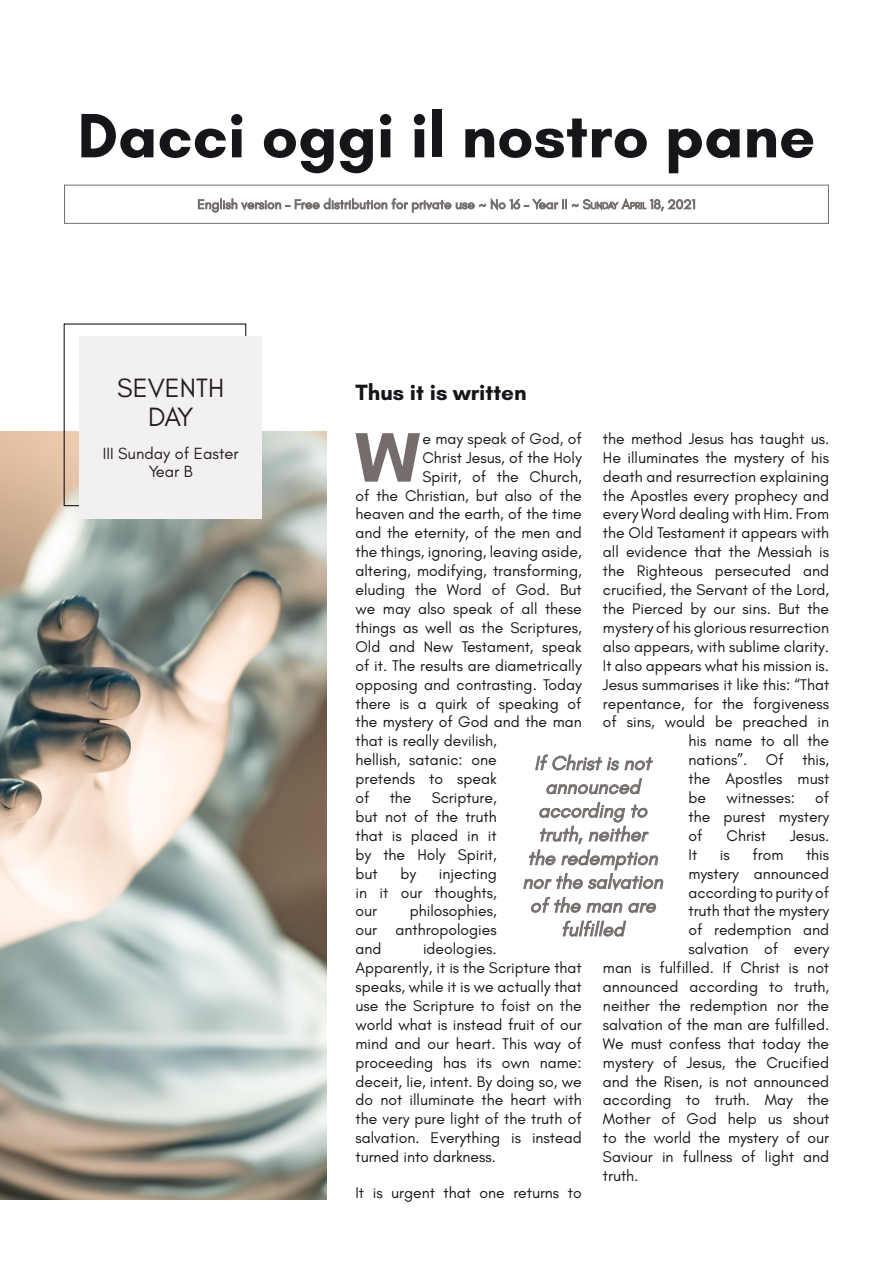
<style>
.page{position:relative;width:893px;height:1263px;background:#fff}
.page>*{position:absolute;margin:0;border:0;box-sizing:border-box;transform-origin:0 0}
.Paragrafo_con_capole{font:700 71.4px "Glacial Indifference";color:#746d6b}
.Titolo_giornale{font:700 63.75px "Glacial Indifference";color:#16151a}
.t1{font:27px/28.5px "Glacial Indifference";color:#231f20;text-align:center}
.Titolo_testo{font:700 22.5px "Glacial Indifference";color:#16151a}
.Occhiello{font:italic 19.8px/23.7px "Glacial Indifference";color:#746d6b;text-align:center}
.t2{font:16.5px/18px "Glacial Indifference";color:#231f20;text-align:center}
.Paragrafo_senza_capo{font:15.75px/18.9px "Glacial Indifference";color:#16151a;text-align:justify}
.Paragrafo_con_capole-2{font:15.75px/18.9px "Glacial Indifference";color:#16151a;text-align:justify}
</style>
<div class="page">
<div style="left:64px;top:185px;width:765px;height:39px;border:1px solid #746d6b"></div>
<svg style="left:198px;top:198px;width:497px;height:14px"></svg>
<img style="left:0;top:431px;width:326px;height:768px">
<div style="left:80px;top:336px;width:182px;height:183px;background:#f3f0f1"></div>
<svg style="left:535px;top:754px;width:118px;height:40px"></svg>
<svg style="left:523px;top:802px;width:140px;height:135px"></svg>
<p class="Titolo_giornale" style="left:78px;top:96px;width:739px">Dacci oggi il nostro pane</p>
<p class="t1" style="left:117px;top:374px;width:108px">SEVENTH<br>DAY</p>
<p class="t2" style="left:103px;top:445px;width:137px">III Sunday of Easter<br>Year B</p>
<p class="Titolo_testo" style="left:355px;top:379px;width:173px">Thus it is written</p>
<p class="Paragrafo_con_capole" style="left:355px;top:413px;width:67px">W</p>
<p class="Paragrafo_con_capole-2" style="left:422px;top:429px;width:161px">e may speak of God, of</p>
<p class="Paragrafo_senza_capo" style="left:603px;top:429px;width:228px">the method Jesus has taught us.</p>
<p class="Paragrafo_senza_capo" style="left:603px;top:448px;width:228px">He illuminates the mystery of his</p>
<p class="Paragrafo_senza_capo" style="left:603px;top:467px;width:228px">death and resurrection explaining</p>
<p class="Paragrafo_senza_capo" style="left:603px;top:486px;width:228px">the Apostles every prophecy and</p>
<p class="Paragrafo_senza_capo" style="left:603px;top:505px;width:228px">every Word dealing with Him. From</p>
<p class="Paragrafo_senza_capo" style="left:603px;top:524px;width:228px">the Old Testament it appears with</p>
<p class="Paragrafo_senza_capo" style="left:603px;top:543px;width:228px">all evidence that the Messiah is</p>
<p class="Paragrafo_senza_capo" style="left:603px;top:562px;width:228px">the Righteous persecuted and</p>
<p class="Paragrafo_senza_capo" style="left:603px;top:581px;width:228px">crucified, the Servant of the Lord,</p>
<p class="Paragrafo_senza_capo" style="left:603px;top:599px;width:228px">the Pierced by our sins. But the</p>
<p class="Paragrafo_senza_capo" style="left:603px;top:618px;width:228px">mystery of his glorious resurrection</p>
<p class="Paragrafo_senza_capo" style="left:603px;top:637px;width:228px">also appears, with sublime clarity.</p>
<p class="Paragrafo_senza_capo" style="left:603px;top:656px;width:228px">It also appears what his mission is.</p>
<p class="Paragrafo_senza_capo" style="left:603px;top:675px;width:228px">Jesus summarises it like this: “That</p>
<p class="Paragrafo_senza_capo" style="left:603px;top:694px;width:228px">repentance, for the forgiveness</p>
<p class="Paragrafo_senza_capo" style="left:603px;top:713px;width:228px">of sins, would be preached in</p>
<p class="Paragrafo_senza_capo" style="left:688px;top:732px;width:142px">his name to all the</p>
<p class="Paragrafo_senza_capo" style="left:688px;top:751px;width:142px">nations”. Of this,</p>
<p class="Paragrafo_senza_capo" style="left:688px;top:770px;width:142px">the Apostles must</p>
<p class="Paragrafo_senza_capo" style="left:688px;top:788px;width:19px">be</p>
<p class="Paragrafo_senza_capo" style="left:726px;top:788px;width:70px">witnesses:</p>
<p class="Paragrafo_con_capole-2" style="left:422px;top:448px;width:161px">Christ Jesus, of the Holy</p>
<p class="Paragrafo_con_capole-2" style="left:422px;top:467px;width:161px">Spirit, of the Church,</p>
<p class="Paragrafo_con_capole-2" style="left:355px;top:486px;width:228px">of the Christian, but also of the</p>
<p class="Paragrafo_con_capole-2" style="left:355px;top:505px;width:228px">heaven and the earth, of the time</p>
<p class="Paragrafo_con_capole-2" style="left:355px;top:524px;width:228px">and the eternity, of the men and</p>
<p class="Paragrafo_con_capole-2" style="left:355px;top:543px;width:228px">the things, ignoring, leaving aside,</p>
<p class="Paragrafo_con_capole-2" style="left:355px;top:562px;width:228px">altering, modifying, transforming,</p>
<p class="Paragrafo_con_capole-2" style="left:355px;top:581px;width:228px">eluding the Word of God. But</p>
<p class="Paragrafo_con_capole-2" style="left:355px;top:599px;width:228px">we may also speak of all these</p>
<p class="Paragrafo_con_capole-2" style="left:355px;top:618px;width:228px">things as well as the Scriptures,</p>
<p class="Paragrafo_con_capole-2" style="left:355px;top:637px;width:228px">Old and New Testament, speak</p>
<p class="Paragrafo_con_capole-2" style="left:355px;top:656px;width:228px">of it. The results are diametrically</p>
<p class="Paragrafo_con_capole-2" style="left:355px;top:675px;width:228px">opposing and contrasting. Today</p>
<p class="Paragrafo_con_capole-2" style="left:355px;top:694px;width:228px">there is a quirk of speaking of</p>
<p class="Paragrafo_con_capole-2" style="left:355px;top:713px;width:228px">the mystery of God and the man</p>
<p class="Paragrafo_con_capole-2" style="left:355px;top:732px;width:143px">that is really devilish,</p>
<p class="Paragrafo_con_capole-2" style="left:355px;top:751px;width:143px">hellish, satanic: one</p>
<p class="Paragrafo_con_capole-2" style="left:355px;top:770px;width:143px">pretends to speak</p>
<p class="Paragrafo_con_capole-2" style="left:355px;top:788px;width:16px">of</p>
<p class="Paragrafo_con_capole-2" style="left:390px;top:788px;width:23px">the</p>
<p class="Occhiello" style="left:522px;top:751px;width:142px">If Christ is not announced according to truth, neither the redemption nor the salvation of the man are fulfilled</p>
<p class="Paragrafo_senza_capo" style="left:688px;top:788px;width:142px;text-indent:127px">of the purest mystery of</p>
<p class="Paragrafo_con_capole-2" style="left:355px;top:788px;width:143px;text-indent:76px">Scripture, but not of the truth that is placed in it by the Holy Spirit, but</p>
<p class="Paragrafo_senza_capo" style="left:726px;top:826px;width:41px">Christ</p>
<p class="Paragrafo_senza_capo" style="left:790px;top:826px;width:41px">Jesus.</p>
<p class="Paragrafo_senza_capo" style="left:688px;top:845px;width:10px">It</p>
<p class="Paragrafo_senza_capo" style="left:720px;top:845px;width:11px">is</p>
<p class="Paragrafo_senza_capo" style="left:752px;top:845px;width:32px">from</p>
<p class="Paragrafo_senza_capo" style="left:806px;top:845px;width:25px">this</p>
<p class="Paragrafo_senza_capo" style="left:688px;top:864px;width:142px">mystery announced</p>
<p class="Paragrafo_senza_capo" style="left:688px;top:883px;width:142px">according to purity of</p>
<p class="Paragrafo_senza_capo" style="left:688px;top:902px;width:142px">truth that the mystery</p>
<p class="Paragrafo_senza_capo" style="left:688px;top:921px;width:142px">of redemption and</p>
<p class="Paragrafo_senza_capo" style="left:688px;top:940px;width:142px">salvation of every</p>
<p class="Paragrafo_senza_capo" style="left:603px;top:959px;width:228px">man is fulfilled. If Christ is not</p>
<p class="Paragrafo_senza_capo" style="left:603px;top:977px;width:228px">announced according to truth,</p>
<p class="Paragrafo_senza_capo" style="left:603px;top:996px;width:228px">neither the redemption nor the</p>
<p class="Paragrafo_senza_capo" style="left:603px;top:1015px;width:228px">salvation of the man are fulfilled.</p>
<p class="Paragrafo_senza_capo" style="left:603px;top:1034px;width:228px">We must confess that today the</p>
<p class="Paragrafo_senza_capo" style="left:603px;top:1053px;width:228px">mystery of Jesus, the Crucified</p>
<p class="Paragrafo_senza_capo" style="left:603px;top:1072px;width:228px">and the Risen, is not announced</p>
<p class="Paragrafo_senza_capo" style="left:603px;top:1091px;width:228px">according to truth. May the</p>
<p class="Paragrafo_senza_capo" style="left:603px;top:1110px;width:228px">Mother of God help us shout</p>
<p class="Paragrafo_senza_capo" style="left:603px;top:1129px;width:228px">to the world the mystery of our</p>
<p class="Paragrafo_senza_capo" style="left:603px;top:1148px;width:228px">Saviour in fullness of light and</p>
<p class="Paragrafo_senza_capo" style="left:603px;top:1166px;width:37px">truth.</p>
<p class="Paragrafo_con_capole-2" style="left:400px;top:864px;width:17px">by</p>
<p class="Paragrafo_con_capole-2" style="left:355px;top:864px;width:143px;text-indent:83px">injecting in it our thoughts, our</p>
<p class="Paragrafo_con_capole-2" style="left:355px;top:902px;width:143px;text-indent:54px">philosophies, our anthropologies and</p>
<p class="Paragrafo_con_capole-2" style="left:355px;top:940px;width:228px;text-align:left;text-indent:68px">ideologies.<br>Apparently, it is the Scripture that speaks, while it is we actually that use the Scripture to foist on the world what is instead fruit of our mind and our heart. This way of proceeding has its own name: deceit, lie, intent. By doing so, we do not illuminate the heart with the very pure light of the truth of salvation. Everything is instead turned into darkness.</p>
<p class="Paragrafo_senza_capo" style="left:355px;top:1183px;width:228px">It is urgent that one returns to</p>
</div>
